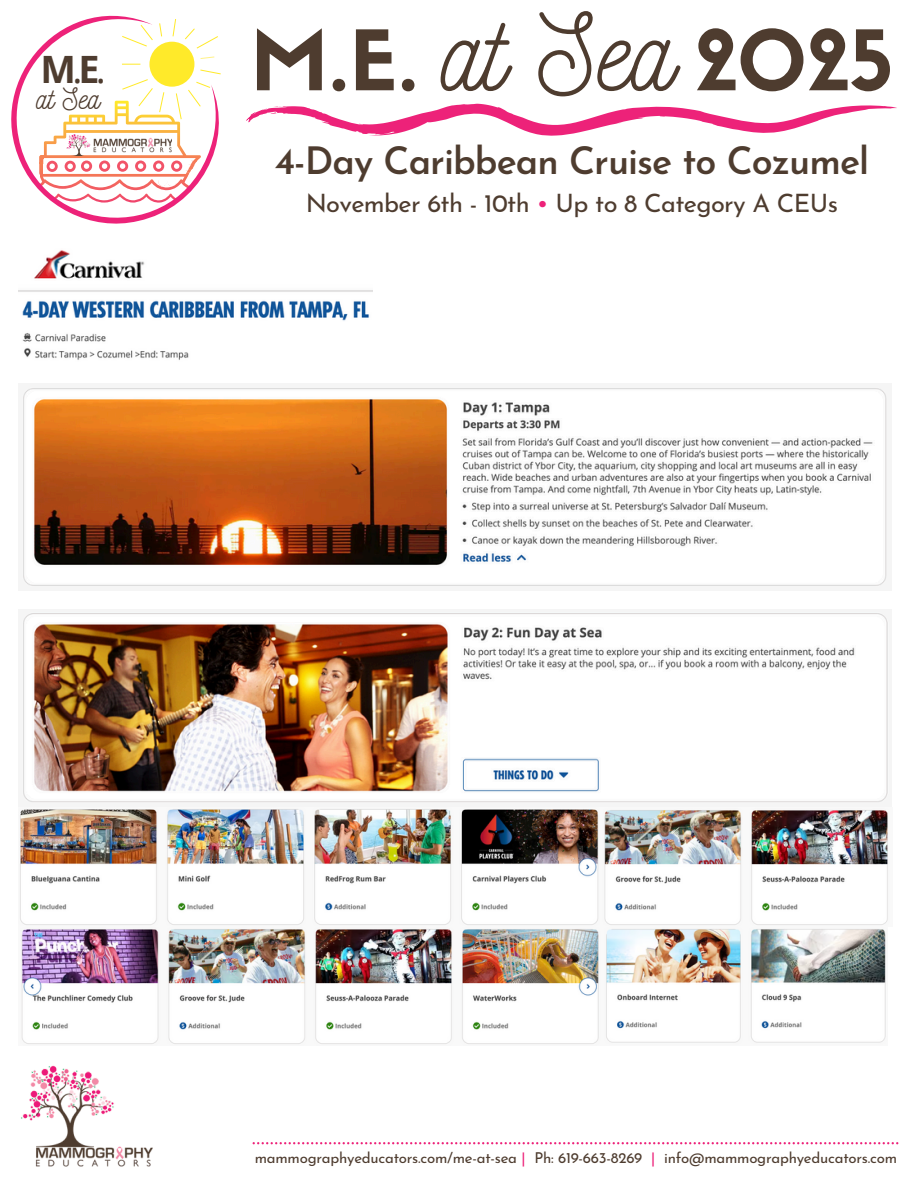
<style>
.page{position:relative;width:918px;height:1188px;background:#fff}
.page>*{position:absolute;margin:0;border:0;box-sizing:border-box;transform-origin:0 0}
.t1{font:106.95px "Nickainley";color:#4e3c2f}
.t2{font:81.75px "Sifonn Basic";color:#4e3c2f}
.t3{font:600 37.65px "Josefin Sans";letter-spacing:-.025em;color:#4e3c2f}
.t4{font:700 37.65px "Open Sans";color:#4e3c2f}
.t5{font:29.25px "Nickainley";color:#4e3c2f}
.t6{font:25.35px "Josefin Sans";letter-spacing:-.025em;color:#4e3c2f}
.t7{font:15px "Josefin Sans";letter-spacing:-.015em;color:#4e3c2f}
.s1{font-weight:400}
.s2{color:#ed2279}
</style>
<div class="page">
<img style="left:21px;top:1065px;width:132px;height:102px">
<svg style="left:253px;top:1142px;width:645px;height:2px"></svg>
<svg style="left:261px;top:104px;width:636px;height:32px"></svg>
<svg style="left:11px;top:15px;width:250px;height:209px"></svg>
<img style="left:19px;top:250px;width:353px;height:110px">
<img style="left:23px;top:388px;width:864px;height:198px">
<img style="left:20px;top:613px;width:868px;height:312px">
<img style="left:21px;top:928px;width:865px;height:116px">
<p class="t4" style="left:41px;top:43px;width:67px">M<span class="s1">.</span>E<span class="s1">.</span></p>
<p class="t5" style="left:36px;top:80px;width:65px">at Sea</p>
<p class="t2" style="left:251px;top:29px;width:170px">M.E.</p>
<p class="t1" style="left:441px;top:-16px;width:235px">at Sea</p>
<p class="t2" style="left:695px;top:29px;width:200px">2025</p>
<p class="t3" style="left:275px;top:145px;width:596px">4-Day Caribbean Cruise to Cozumel</p>
<p class="t6" style="left:306px;top:193px;width:534px">November 6th - 10th <span class="s2">•</span> Up to 8 Category A CEUs</p>
<p class="t7" style="left:255px;top:1151px;width:644px">mammographyeducators.com/me-at-sea <span class="s2">|</span> Ph: 619-663-8269 <span class="s2">|</span> info@mammographyeducators.com</p>
</div>
